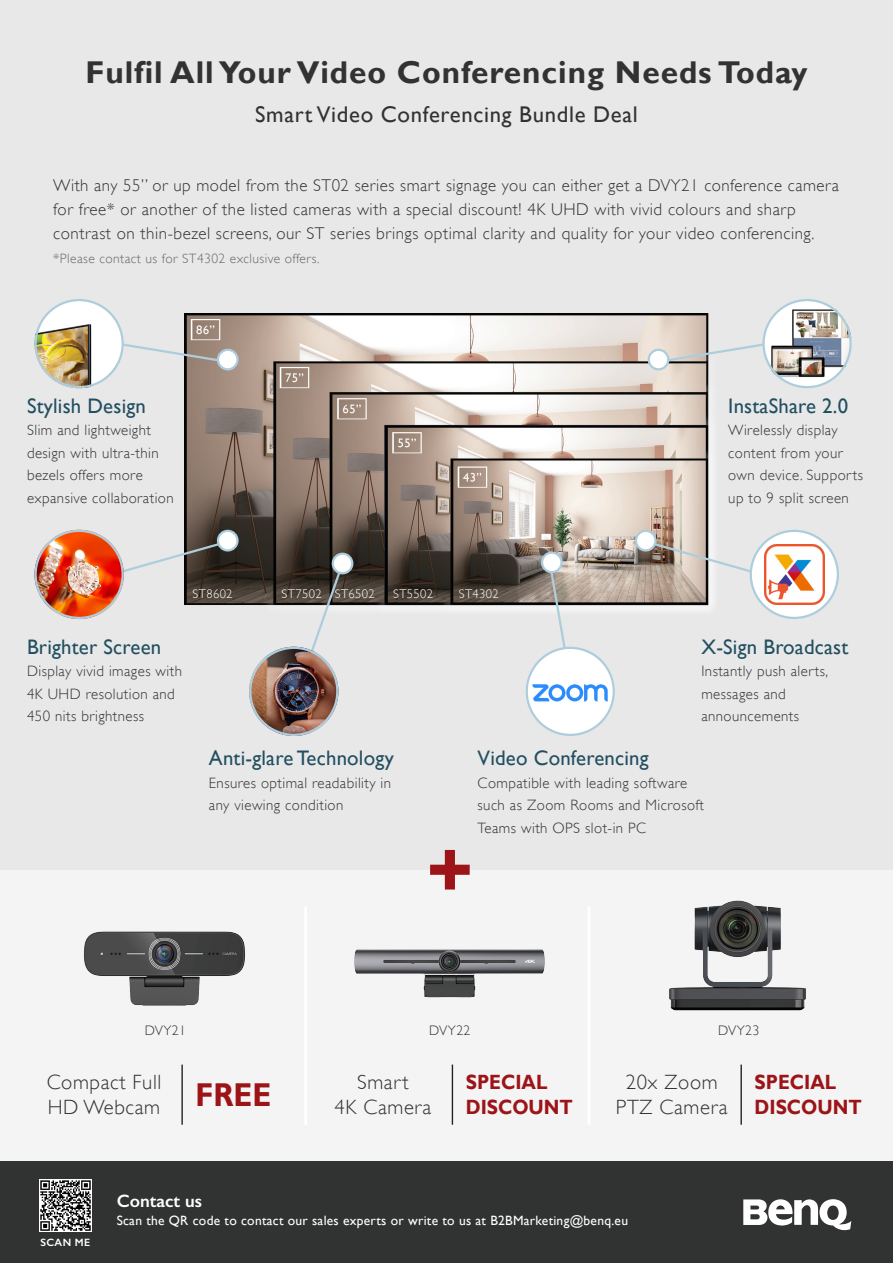
<style>
.page{position:relative;width:893px;height:1263px;background:#fff}
.page>*{position:absolute;margin:0;border:0;box-sizing:border-box;transform-origin:0 0}
.t1{font:700 79.2px "Gill Sans";color:#9c1418}
.t2{font:700 33px "Gill Sans";color:#9c1418;scale:.9 1}
.t3{font:700 31.5px "Gill Sans";letter-spacing:.03em;color:#313231}
.t4{font:22.65px "Gill Sans";letter-spacing:.03em;color:#313231}
.t5{font:21px "Gill Sans";letter-spacing:.01em;color:#224f60}
.t6{font:300 20.7px/24.8px "Gill Sans";letter-spacing:.03em;color:#323132}
.t7{font:700 20.7px "Gill Sans";color:#9c1418;scale:.9 1}
.t8{font:600 18px "Gill Sans";color:#fff}
.t9{font:300 16.95px/24px "Gill Sans";letter-spacing:.03em;color:#313231}
.t10{font:300 15px/22.5px "Gill Sans";letter-spacing:.03em;color:#313231}
.t11{font:300 13.8px "Gill Sans";letter-spacing:.03em;color:#323132}
.t12{font:13.5px "Gill Sans";letter-spacing:.02em;color:#fff}
.t13{font:300 13.5px "Gill Sans";letter-spacing:.03em;color:#6a6868}
.t14{font:300 12.6px "Gill Sans";letter-spacing:.03em;color:#fff}
.t15{font:600 10.65px "Gill Sans";letter-spacing:.03em;color:#fff}
</style>
<div class="page">
<div style="left:0;top:1161px;width:893px;height:102px;background:#313232"></div>
<div style="left:0;top:0;width:893px;height:1161px;background:#e8e8e9"></div>
<svg style="left:743px;top:1199px;width:108px;height:31px"></svg>
<div style="left:0;top:870px;width:893px;height:291px;background:#f4f4f4"></div>
<img style="left:185px;top:313px;width:528px;height:297px">
<img style="left:669px;top:900px;width:137px;height:111px">
<hr style="left:588px;top:906px;width:2px;height:219px;background:#fff">
<hr style="left:304px;top:906px;width:3px;height:219px;background:#fff">
<hr style="left:740px;top:1064px;width:2px;height:61px;background:#231f20">
<hr style="left:452px;top:1064px;width:1px;height:61px;background:#231f20">
<hr style="left:181px;top:1064px;width:2px;height:61px;background:#231f20">
<img style="left:354px;top:949px;width:191px;height:49px">
<img style="left:84px;top:931px;width:161px;height:75px">
<svg style="left:121px;top:342px;width:103px;height:21px"></svg>
<svg style="left:663px;top:342px;width:99px;height:21px"></svg>
<svg style="left:118px;top:539px;width:112px;height:36px"></svg>
<svg style="left:643px;top:539px;width:114px;height:36px"></svg>
<svg style="left:302px;top:563px;width:42px;height:112px"></svg>
<svg style="left:547px;top:561px;width:25px;height:94px"></svg>
<div style="left:218px;top:350px;width:19px;height:19px;background:#fff;border-radius:50%"></div>
<div style="left:217px;top:349px;width:22px;height:21px;border:2px solid #aecddc;border-radius:50%"></div>
<div style="left:649px;top:350px;width:19px;height:19px;background:#fff;border-radius:50%"></div>
<div style="left:648px;top:349px;width:21px;height:21px;border:2px solid #aecddc;border-radius:50%"></div>
<div style="left:218px;top:531px;width:19px;height:19px;background:#fff;border-radius:50%"></div>
<div style="left:217px;top:530px;width:22px;height:21px;border:2px solid #aecddc;border-radius:50%"></div>
<div style="left:636px;top:531px;width:19px;height:19px;background:#fff;border-radius:50%"></div>
<div style="left:635px;top:530px;width:22px;height:21px;border:2px solid #aecddc;border-radius:50%"></div>
<div style="left:333px;top:554px;width:19px;height:19px;background:#fff;border-radius:50%"></div>
<div style="left:332px;top:553px;width:21px;height:21px;border:2px solid #aecddc;border-radius:50%"></div>
<svg style="left:542px;top:553px;width:20px;height:19px"></svg>
<div style="left:541px;top:551px;width:22px;height:22px;border:2px solid #aecddc;border-radius:50%"></div>
<svg style="left:36px;top:300px;width:87px;height:87px"></svg>
<img style="left:37px;top:313px;width:76px;height:75px">
<div style="left:34px;top:299px;width:90px;height:89px;border:2px solid #aecddc;border-radius:50%"></div>
<svg style="left:764px;top:300px;width:87px;height:87px"></svg>
<img style="left:765px;top:308px;width:87px;height:71px">
<div style="left:762px;top:299px;width:90px;height:89px;border:2px solid #aecddc;border-radius:50%"></div>
<img style="left:34px;top:530px;width:90px;height:89px;border-radius:45px">
<div style="left:34px;top:530px;width:90px;height:89px;border:2px solid #aecddc;border-radius:50%"></div>
<div style="left:751px;top:531px;width:87px;height:87px;background:#fff;border-radius:50%"></div>
<img style="left:764px;top:544px;width:61px;height:61px">
<div style="left:750px;top:530px;width:89px;height:89px;border:2px solid #aecddc;border-radius:50%"></div>
<img style="left:249px;top:647px;width:89px;height:89px;border-radius:45px">
<div style="left:249px;top:647px;width:89px;height:89px;border:2px solid #aecddc;border-radius:50%"></div>
<div style="left:527px;top:648px;width:87px;height:87px;background:#fff;border-radius:50%"></div>
<img style="left:526px;top:665px;width:89px;height:53px">
<div style="left:526px;top:647px;width:89px;height:89px;border:2px solid #aecddc;border-radius:50%"></div>
<img style="left:39px;top:1180px;width:52px;height:52px">
<p class="t3" style="left:85px;top:54px;width:723px">Fulfil All Your Video Conferencing Needs Today</p>
<p class="t4" style="left:255px;top:101px;width:384px">Smart Video Conferencing Bundle Deal</p>
<p class="t9" style="left:53px;top:173px;width:787px">With any 55’’ or up model from the ST02 series smart signage you can either get a DVY21 conference camera for free* or another of the listed cameras with a special discount! 4K UHD with vivid colours and sharp</p>
<p class="t9" style="left:53px;top:221px;width:763px">contrast on thin-bezel screens, our ST series brings optimal clarity and quality for your video conferencing.</p>
<p class="t13" style="left:53px;top:251px;width:268px">*Please contact us for ST4302 exclusive offers.</p>
<p class="t5" style="left:27px;top:393px;width:120px">Stylish Design</p>
<p class="t10" style="left:27px;top:419px;width:125px">Slim and lightweight</p>
<p class="t10" style="left:27px;top:441px;width:133px">design with ultra-thin</p>
<p class="t10" style="left:27px;top:464px;width:117px">bezels offers more</p>
<p class="t10" style="left:27px;top:486px;width:148px">expansive collaboration</p>
<p class="t5" style="left:728px;top:393px;width:121px">InstaShare 2.0</p>
<p class="t10" style="left:728px;top:419px;width:111px">Wirelessly display</p>
<p class="t10" style="left:728px;top:441px;width:116px">content from your</p>
<p class="t10" style="left:728px;top:464px;width:136px">own device. Supports</p>
<p class="t10" style="left:728px;top:486px;width:122px">up to 9 split screen</p>
<p class="t14" style="left:193px;top:586px;width:42px">ST8602</p>
<p class="t14" style="left:282px;top:586px;width:42px">ST7502</p>
<p class="t14" style="left:335px;top:586px;width:42px">ST6502</p>
<p class="t14" style="left:393px;top:586px;width:42px">ST5502</p>
<p class="t14" style="left:459px;top:586px;width:42px">ST4302</p>
<p class="t5" style="left:27px;top:634px;width:136px">Brighter Screen</p>
<p class="t10" style="left:27px;top:660px;width:156px">Display vivid images with<br>4K UHD resolution and<br>450 nits brightness</p>
<p class="t5" style="left:209px;top:746px;width:187px">Anti-glare Technology</p>
<p class="t10" style="left:209px;top:771px;width:184px">Ensures optimal readability in any viewing condition</p>
<p class="t5" style="left:701px;top:634px;width:148px">X-Sign Broadcast</p>
<p class="t10" style="left:701px;top:660px;width:128px">Instantly push alerts,</p>
<p class="t10" style="left:701px;top:682px;width:86px">messages and</p>
<p class="t10" style="left:701px;top:705px;width:99px">announcements</p>
<p class="t5" style="left:478px;top:746px;width:173px">Video Conferencing</p>
<p class="t10" style="left:478px;top:771px;width:228px">Compatible with leading software such as Zoom Rooms and Microsoft<br>Teams with OPS slot-in PC</p>
<p class="t1" style="left:427px;top:823px;width:48px">+</p>
<p class="t11" style="left:145px;top:1022px;width:43px">DVY21</p>
<p class="t11" style="left:429px;top:1022px;width:43px">DVY22</p>
<p class="t11" style="left:718px;top:1022px;width:43px">DVY23</p>
<p class="t6" style="left:47px;top:1070px;width:116px">Compact Full<br>HD Webcam</p>
<p class="t2" style="left:196px;top:1075px;width:86px">FREE</p>
<p class="t6" style="left:357px;top:1070px;width:53px">Smart</p>
<p class="t6" style="left:335px;top:1095px;width:98px">4K Camera</p>
<p class="t7" style="left:466px;top:1070px;width:92px">SPECIAL</p>
<p class="t7" style="left:466px;top:1095px;width:120px">DISCOUNT</p>
<p class="t6" style="left:626px;top:1070px;width:94px">20x Zoom</p>
<p class="t6" style="left:616px;top:1095px;width:113px">PTZ Camera</p>
<p class="t7" style="left:755px;top:1070px;width:92px">SPECIAL</p>
<p class="t7" style="left:755px;top:1095px;width:120px">DISCOUNT</p>
<p class="t15" style="left:41px;top:1235px;width:51px">SCAN ME</p>
<p class="t8" style="left:117px;top:1190px;width:87px">Contact us</p>
<p class="t12" style="left:117px;top:1213px;width:513px">Scan the QR code to contact our sales experts or write to us at B2BMarketing@benq.eu</p>
</div>
